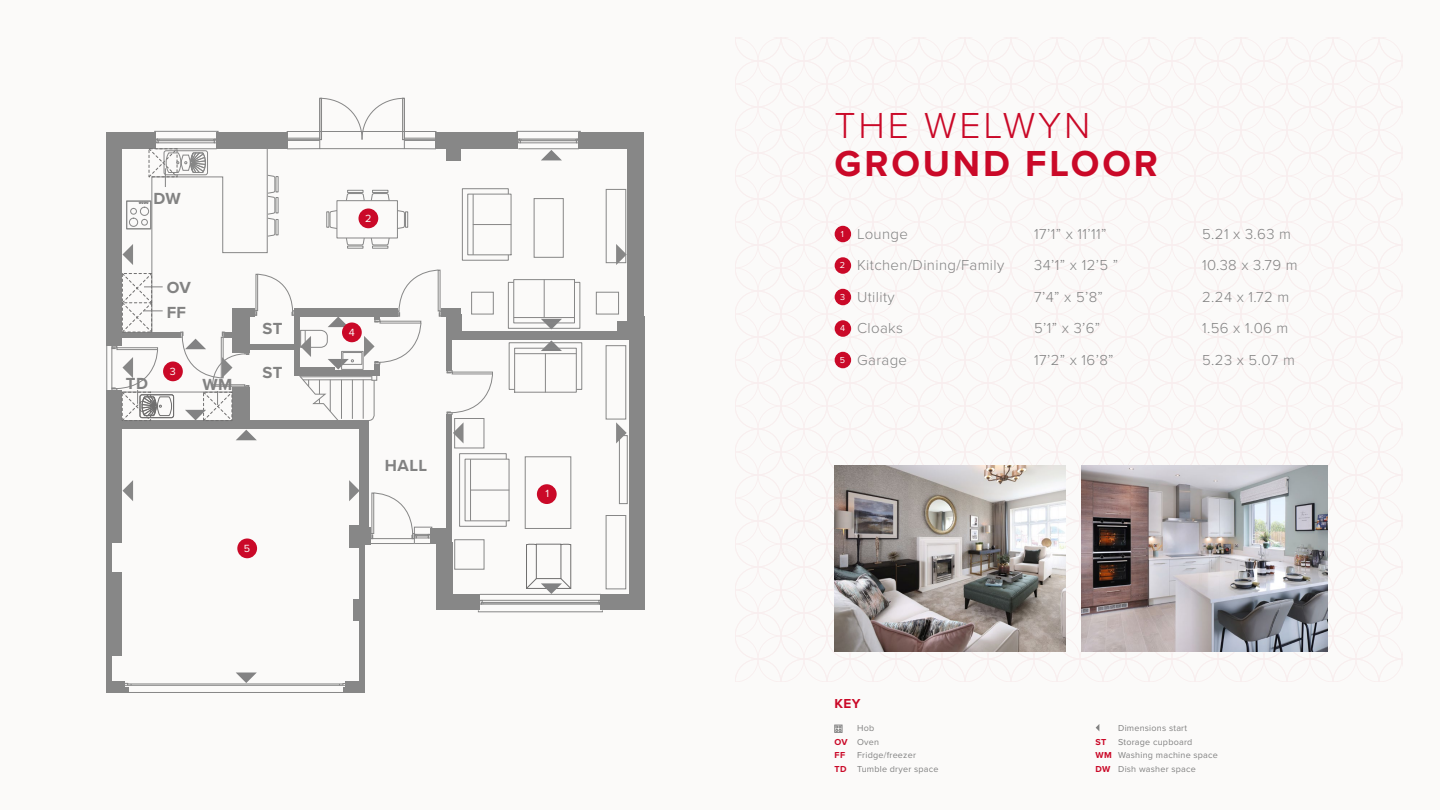
<style>
.page{position:relative;width:1440px;height:810px;background:#fbfaf9}
.page>*{position:absolute;margin:0;border:0;box-sizing:border-box;transform-origin:0 0}
.t1{font:700 37.5px "Proxima Nova";letter-spacing:.075em;color:#ca0928}
.t2{font:300 37.5px "Proxima Nova";letter-spacing:.075em;color:#ca0928}
.t3{font:700 16.65px/24.5px "Proxima Nova";letter-spacing:.025em;color:#828282}
.t4{font:300 15px "Proxima Nova";letter-spacing:.025em;color:#828282}
.t5{font:700 13.5px "Proxima Nova";color:#ca0928}
.t6{font:10.8px "Proxima Nova";color:#fbfaf9}
.t7{font:9px/13.5px "Proxima Nova";letter-spacing:.025em;color:#828282}
.t8{font:700 9px "Proxima Nova";color:#ca0928}
.s1{font-weight:400;font-size:9px;color:#fbfaf9}
.s2{font-weight:700;color:#ca0928}
.s3{color:#808080}
</style>
<div class="page">
<div style="left:107px;top:132px;width:15px;height:214px;background:#878787"></div>
<div style="left:107px;top:390px;width:15px;height:152px;background:#878787"></div>
<div style="left:107px;top:572px;width:15px;height:84px;background:#878787"></div>
<div style="left:107px;top:609px;width:5px;height:84px;background:#878787"></div>
<div style="left:107px;top:517px;width:5px;height:59px;background:#878787"></div>
<div style="left:359px;top:420px;width:6px;height:273px;background:#878787"></div>
<div style="left:363px;top:420px;width:6px;height:109px;background:#878787"></div>
<div style="left:364px;top:527px;width:6px;height:18px;background:#878787"></div>
<div style="left:349px;top:526px;width:14px;height:22px;background:#878787"></div>
<div style="left:354px;top:599px;width:9px;height:22px;background:#878787"></div>
<div style="left:345px;top:682px;width:18px;height:11px;background:#878787"></div>
<div style="left:343px;top:687px;width:17px;height:6px;background:#878787"></div>
<div style="left:108px;top:682px;width:17px;height:11px;background:#878787"></div>
<div style="left:110px;top:687px;width:19px;height:6px;background:#878787"></div>
<div style="left:430px;top:528px;width:21px;height:16px;background:#878787"></div>
<div style="left:436px;top:542px;width:16px;height:68px;background:#878787"></div>
<div style="left:629px;top:317px;width:15px;height:293px;background:#878787"></div>
<div style="left:447px;top:594px;width:33px;height:16px;background:#878787"></div>
<div style="left:601px;top:594px;width:39px;height:16px;background:#878787"></div>
<div style="left:618px;top:321px;width:15px;height:14px;background:#878787"></div>
<div style="left:628px;top:133px;width:16px;height:192px;background:#878787"></div>
<div style="left:579px;top:133px;width:59px;height:16px;background:#878787"></div>
<div style="left:446px;top:414px;width:6px;height:151px;background:#878787"></div>
<div style="left:452px;top:332px;width:183px;height:8px;background:#878787"></div>
<svg style="left:480px;top:600px;width:121px;height:5px"></svg>
<hr style="left:483px;top:603px;width:115px;height:1px;background:#878787">
<div style="left:478px;top:610px;width:125px;height:2px;border:1px solid #878787"></div>
<hr style="left:480px;top:594px;width:121px;height:1px;background:#878787">
<svg style="left:370px;top:493px;width:62px;height:51px"></svg>
<div style="left:372px;top:493px;width:2px;height:41px;border:1px solid #878787"></div>
<hr style="left:107px;top:346px;width:1px;height:44px;background:#878787">
<hr style="left:370px;top:543px;width:44px;height:1px;background:#878787">
<hr style="left:370px;top:538px;width:44px;height:1px;background:#878787">
<div style="left:606px;top:189px;width:20px;height:74px;border:1px solid #878787"></div>
<div style="left:596px;top:292px;width:23px;height:22px;border:1px solid #878787"></div>
<div style="left:525px;top:457px;width:46px;height:72px;border:1px solid #878787"></div>
<div style="left:619px;top:435px;width:8px;height:69px;border:1px solid #878787"></div>
<div style="left:606px;top:515px;width:20px;height:74px;border:1px solid #878787"></div>
<div style="left:606px;top:345px;width:20px;height:74px;border:1px solid #878787"></div>
<div style="left:454px;top:418px;width:30px;height:30px;border:1px solid #878787"></div>
<hr style="left:125px;top:692px;width:221px;height:1px;background:#878787">
<svg style="left:616px;top:244px;width:11px;height:21px"></svg>
<svg style="left:349px;top:480px;width:10px;height:21px"></svg>
<svg style="left:123px;top:480px;width:10px;height:21px"></svg>
<svg style="left:125px;top:673px;width:221px;height:13px"></svg>
<svg style="left:616px;top:422px;width:11px;height:22px"></svg>
<svg style="left:526px;top:544px;width:45px;height:50px"></svg>
<svg style="left:459px;top:453px;width:50px;height:74px"></svg>
<hr style="left:471px;top:490px;width:38px;height:1px;background:#878787">
<div style="left:835px;top:226px;width:16px;height:16px;background:#ca0928;border-radius:50%"></div>
<div style="left:835px;top:257px;width:16px;height:17px;background:#ca0928;border-radius:50%"></div>
<div style="left:835px;top:289px;width:16px;height:16px;background:#ca0928;border-radius:50%"></div>
<div style="left:835px;top:320px;width:16px;height:17px;background:#ca0928;border-radius:50%"></div>
<div style="left:835px;top:352px;width:16px;height:16px;background:#ca0928;border-radius:50%"></div>
<div style="left:537px;top:484px;width:20px;height:20px;background:#ca0928;border-radius:50%"></div>
<div style="left:237px;top:538px;width:20px;height:20px;background:#ca0928;border-radius:50%"></div>
<svg style="left:112px;top:98px;width:470px;height:346px"></svg>
<img style="left:834px;top:466px;width:231px;height:185px">
<img style="left:1082px;top:466px;width:245px;height:185px">
<div style="left:835px;top:725px;width:7px;height:7px;border:1px solid #828282"></div>
<svg style="left:836px;top:726px;width:5px;height:6px"></svg>
<svg style="left:1096px;top:724px;width:3px;height:7px"></svg>
<p class="t3" style="left:153px;top:186px;width:29px">DW</p>
<p class="t3" style="left:167px;top:275px;width:26px">OV<br>FF</p>
<p class="t3" style="left:126px;top:371px;width:24px">TD</p>
<p class="t6" style="left:170px;top:363px;width:8px">3</p>
<p class="t3" style="left:203px;top:372px;width:31px">WM</p>
<p class="t3" style="left:262px;top:316px;width:21px">ST</p>
<p class="t3" style="left:262px;top:359px;width:21px">ST</p>
<p class="t6" style="left:244px;top:540px;width:8px">5</p>
<p class="t6" style="left:365px;top:210px;width:8px">2</p>
<p class="t6" style="left:349px;top:324px;width:8px">4</p>
<p class="t3" style="left:385px;top:453px;width:44px">HALL</p>
<p class="t6" style="left:545px;top:486px;width:5px">1</p>
<h1 class="t2" style="left:835px;top:98px;width:257px">THE WELWYN</h1>
<h1 class="t1" style="left:835px;top:135px;width:325px">GROUND FLOOR</h1>
<p class="t4" style="left:841px;top:222px;width:69px"><span class="s1">1</span> Lounge</p>
<p class="t4" style="left:1034px;top:222px;width:74px">17’1” x 11’11”</p>
<p class="t4" style="left:1202px;top:222px;width:90px">5.21 x 3.63 m</p>
<p class="t4" style="left:840px;top:254px;width:166px"><span class="s1">2</span> Kitchen/Dining/Family</p>
<p class="t4" style="left:1034px;top:254px;width:86px">34’1” x 12’5 ”</p>
<p class="t4" style="left:1202px;top:254px;width:97px">10.38 x 3.79 m</p>
<p class="t4" style="left:840px;top:285px;width:56px"><span class="s1">3</span> Utility</p>
<p class="t4" style="left:1034px;top:285px;width:70px">7’4” x 5’8”</p>
<p class="t4" style="left:1202px;top:285px;width:89px">2.24 x 1.72 m</p>
<p class="t4" style="left:840px;top:317px;width:65px"><span class="s1">4</span> Cloaks</p>
<p class="t4" style="left:1034px;top:317px;width:68px">5’1” x 3’6”</p>
<p class="t4" style="left:1202px;top:317px;width:88px">1.56 x 1.06 m</p>
<p class="t4" style="left:840px;top:348px;width:69px"><span class="s1">5</span> Garage</p>
<p class="t4" style="left:1034px;top:348px;width:81px">17’2” x 16’8”</p>
<p class="t4" style="left:1202px;top:348px;width:94px">5.23 x 5.07 m</p>
<p class="t5" style="left:835px;top:694px;width:27px">KEY</p>
<p class="t7" style="left:835px;top:721px;width:46px;text-indent:22px">Hob<br><span class="s2">OV</span> Oven<br><span class="s2">FF</span></p>
<p class="t7" style="left:835px;top:748px;width:106px;text-align:center">Fridge/freezer<br><span class="s2">TD</span> Tumble dryer space</p>
<p class="t7" style="left:1118px;top:721px;width:71px">Dimensions start</p>
<p class="t7" style="left:1096px;top:735px;width:124px;text-indent:22px"><span class="s3">Storage</span> cupboard<br><span class="s2">WM</span> Washing machine space<br><span class="s2">DW</span> Dish washer space</p>
<p class="t8" style="left:1096px;top:735px;width:12px">ST</p>
</div>
